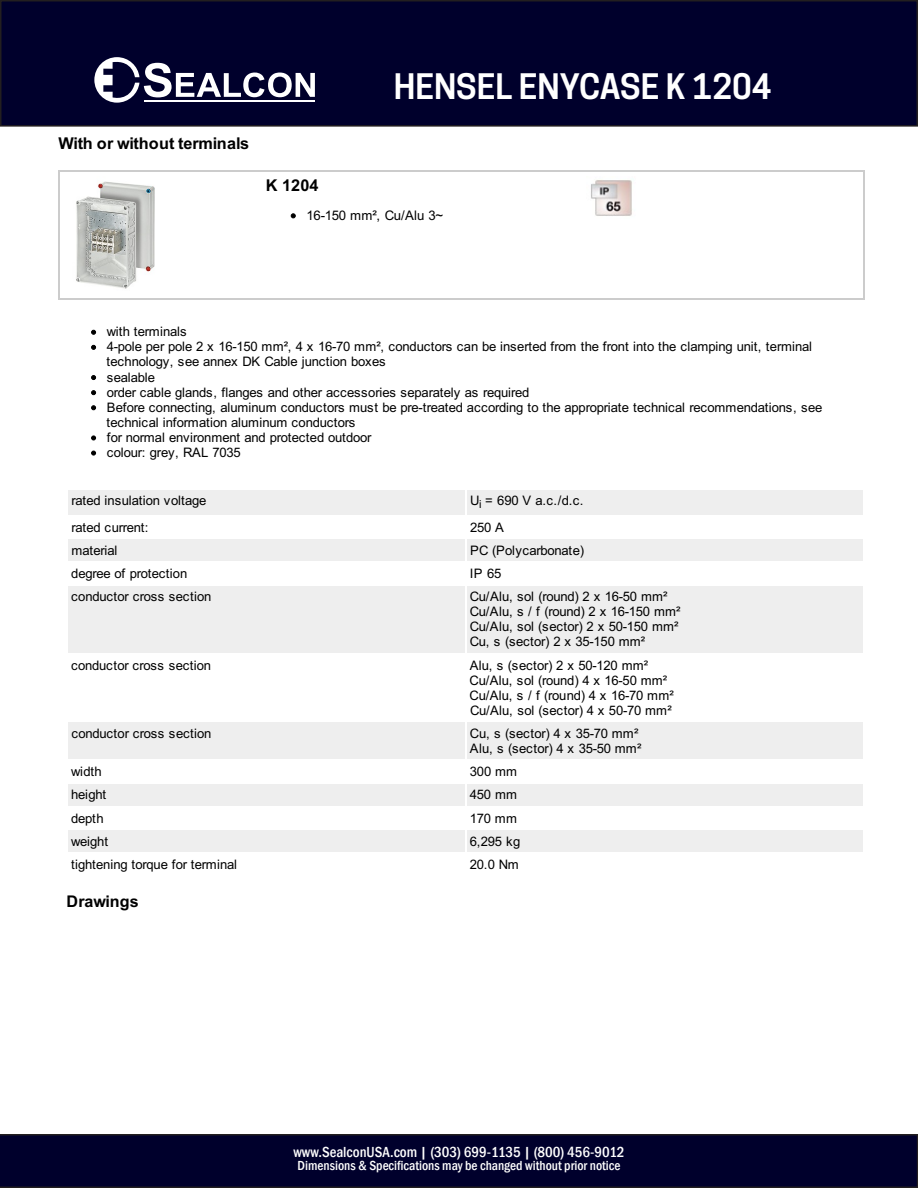
<style>
.page{position:relative;width:918px;height:1188px;background:#fff}
.page>*{position:absolute;margin:0;border:0;box-sizing:border-box;transform-origin:0 0}
.t1{font:italic 600 33px "Cooper Hewitt";color:#fff}
.t2{font:700 16.2px "Arial";letter-spacing:-.005em;color:#000}
.t3{font:700 16.05px "Arial";letter-spacing:.005em;color:#000}
.t4{font:500 condensed 15px "Franklin Gothic";color:#fff}
.t5{font:500 condensed 13.5px "Franklin Gothic";color:#fff}
.t6{font:13.2px "Arial";letter-spacing:-.005em;color:#000}
.t7{font:13.05px/15.1px "Arial";letter-spacing:-.02em;color:#000}
.t8{font:13.05px/15.1px "Arial";letter-spacing:.015em;color:#000}
.s1{color:#00002c}
</style>
<div class="page">
<div style="left:68px;top:490px;width:397px;height:24px;background:#eee"></div>
<div style="left:467px;top:490px;width:396px;height:24px;background:#eee"></div>
<div style="left:68px;top:540px;width:397px;height:21px;background:#eee"></div>
<div style="left:467px;top:540px;width:396px;height:21px;background:#eee"></div>
<div style="left:68px;top:586px;width:397px;height:66px;background:#eee"></div>
<div style="left:467px;top:586px;width:396px;height:66px;background:#eee"></div>
<div style="left:68px;top:723px;width:397px;height:36px;background:#eee"></div>
<div style="left:467px;top:723px;width:396px;height:36px;background:#eee"></div>
<div style="left:68px;top:784px;width:397px;height:21px;background:#eee"></div>
<div style="left:467px;top:784px;width:396px;height:21px;background:#eee"></div>
<div style="left:68px;top:831px;width:397px;height:21px;background:#eee"></div>
<div style="left:467px;top:831px;width:396px;height:21px;background:#eee"></div>
<svg style="left:91px;top:330px;width:5px;height:5px"></svg>
<svg style="left:91px;top:345px;width:5px;height:5px"></svg>
<svg style="left:91px;top:375px;width:5px;height:5px"></svg>
<svg style="left:91px;top:390px;width:5px;height:5px"></svg>
<svg style="left:91px;top:405px;width:5px;height:5px"></svg>
<svg style="left:91px;top:435px;width:5px;height:5px"></svg>
<svg style="left:91px;top:451px;width:5px;height:5px"></svg>
<hr style="left:58px;top:170px;width:807px;height:1px;background:#ccc">
<hr style="left:58px;top:298px;width:807px;height:1px;background:#ccc">
<hr style="left:58px;top:170px;width:1px;height:129px;background:#ccc">
<hr style="left:864px;top:170px;width:1px;height:129px;background:#ccc">
<img style="left:76px;top:181px;width:79px;height:108px">
<svg style="left:291px;top:213px;width:5px;height:5px"></svg>
<img style="left:591px;top:180px;width:41px;height:36px">
<svg style="left:0;top:1134px;width:918px;height:54px;background:#01012b"></svg>
<div style="left:1px;top:1px;width:916px;height:125px;background:#00002c"></div>
<div style="left:0;top:0;width:918px;height:127px;border:2px solid #231f20"></div>
<svg style="left:94px;top:57px;width:221px;height:46px"></svg>
<p class="t2" style="left:58px;top:137px;width:193px">With or without terminals</p>
<p class="t1" style="left:394px;top:67px;width:380px">HENSEL ENYCASE K 1204</p>
<p class="t2" style="left:266px;top:180px;width:54px">K 1204</p>
<p class="t6" style="left:306px;top:210px;width:138px">16-150 mm², Cu/Alu 3~</p>
<p class="t7" style="left:106px;top:325px;width:718px">with terminals<br>4-pole per pole 2 x 16-150 mm², 4 x 16-70 mm², conductors can be inserted from the front into the clamping unit, terminal technology, see annex DK Cable junction boxes<br>sealable<br>order cable glands, flanges and other accessories separately as required<br>Before connecting, aluminum conductors must be pre-treated according to the appropriate technical recommendations, see technical information aluminum conductors<br>for normal environment and protected outdoor<br>colour: grey, RAL 7035</p>
<p class="t7" style="left:71px;top:494px;width:137px">rated insulation voltage</p>
<p class="t7" style="left:470px;top:494px;width:115px">U<sub>i</sub> = 690 V a.c./d.c.</p>
<p class="t7" style="left:71px;top:521px;width:79px">rated current:</p>
<p class="t7" style="left:470px;top:521px;width:35px">250 A</p>
<p class="t7" style="left:71px;top:544px;width:48px">material</p>
<p class="t7" style="left:470px;top:544px;width:116px">PC (Polycarbonate)</p>
<p class="t7" style="left:71px;top:567px;width:117px">degree of protection</p>
<p class="t7" style="left:470px;top:567px;width:33px">IP 65</p>
<p class="t7" style="left:71px;top:590px;width:142px">conductor cross section</p>
<p class="t7" style="left:470px;top:590px;width:212px">Cu/Alu, sol (round) 2 x 16-50 mm²<br>Cu/Alu, s / f (round) 2 x 16-150 mm²<br>Cu/Alu, sol (sector) 2 x 50-150 mm²<br>Cu, s (sector) 2 x 35-150 mm²</p>
<p class="t7" style="left:71px;top:659px;width:142px">conductor cross section</p>
<p class="t7" style="left:470px;top:659px;width:206px">Alu, s (sector) 2 x 50-120 mm²<br>Cu/Alu, sol (round) 4 x 16-50 mm²<br>Cu/Alu, s / f (round) 4 x 16-70 mm²<br>Cu/Alu, sol (sector) 4 x 50-70 mm²</p>
<p class="t7" style="left:71px;top:727px;width:142px">conductor cross section</p>
<p class="t8" style="left:470px;top:727px;width:173px">Cu, s (sector) 4 x 35-70 mm²<br>Alu, s (sector) 4 x 35-50 mm²</p>
<p class="t7" style="left:71px;top:765px;width:32px">width</p>
<p class="t7" style="left:470px;top:765px;width:49px">300 mm</p>
<p class="t7" style="left:71px;top:788px;width:36px">height</p>
<p class="t7" style="left:470px;top:788px;width:49px">450 mm</p>
<p class="t7" style="left:71px;top:812px;width:34px">depth</p>
<p class="t7" style="left:470px;top:812px;width:49px">170 mm</p>
<p class="t7" style="left:71px;top:835px;width:38px">weight</p>
<p class="t7" style="left:470px;top:835px;width:52px">6,295 kg</p>
<p class="t7" style="left:71px;top:858px;width:167px">tightening torque for terminal</p>
<p class="t7" style="left:470px;top:858px;width:51px">20.0 Nm</p>
<p class="t3" style="left:66px;top:895px;width:74px">Drawings</p>
<p class="t4" style="left:294px;top:1142px;width:333px">www.SealconUSA.com | <span class="s1">(303) 699-1135</span> | (800) 456-9012</p>
<p class="t5" style="left:298px;top:1157px;width:324px">Dimensions &amp; Specifications may be changed without prior notice</p>
</div>
